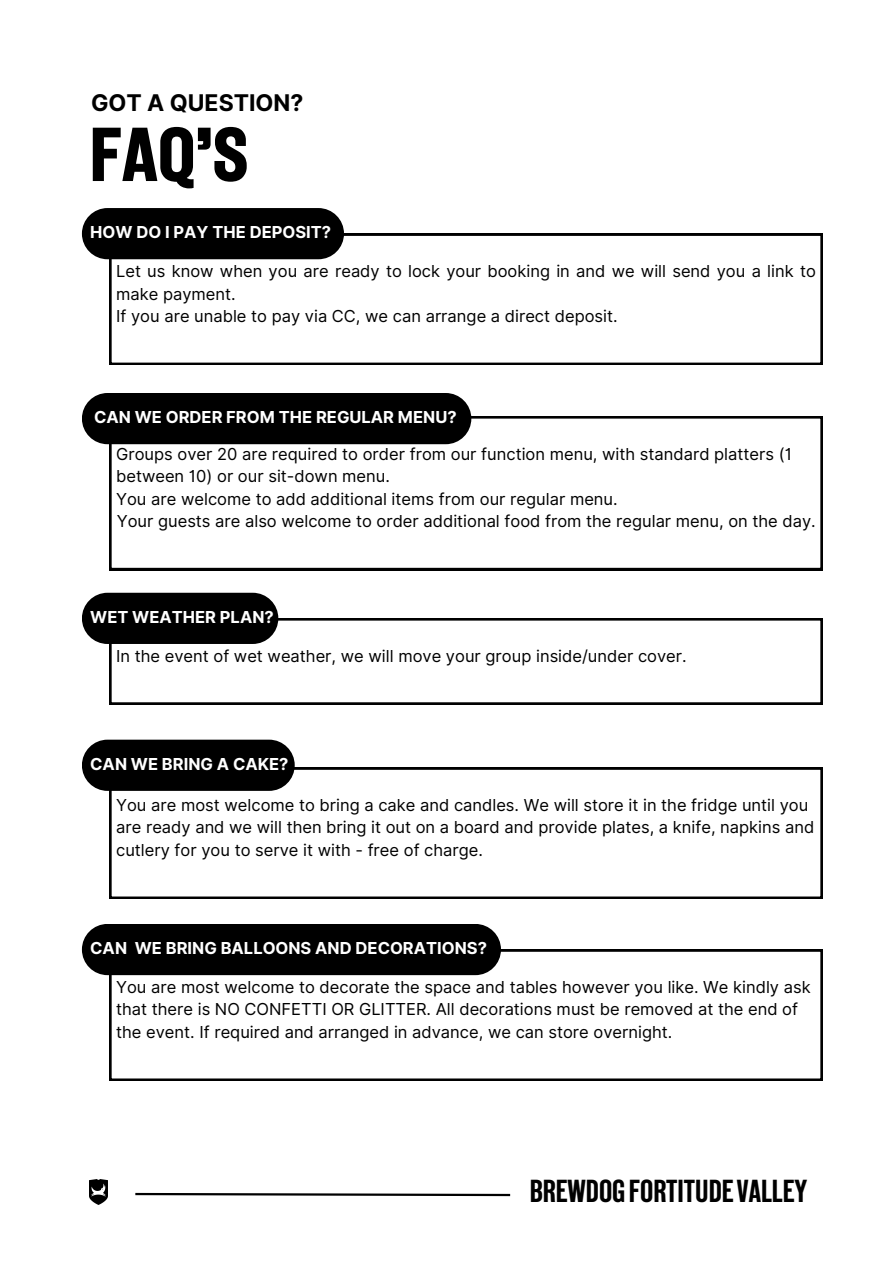
<style>
.page{position:relative;width:894px;height:1264px;background:#fff}
.page>*{position:absolute;margin:0;border:0;box-sizing:border-box;transform-origin:0 0}
.t1{font:76.2px "New Grotesk Square FIVE";color:#000}
.t2{font:31.8px "New Grotesk Square FOUR";color:#000}
.t3{font:700 22.95px "Inter";color:#000}
.t4{font:16.5px/22.5px "Inter";color:#000}
.t5{font:700 16.5px "Inter";color:#fff}
</style>
<div class="page">
<img style="left:89px;top:1179px;width:18px;height:25px">
<svg style="left:135px;top:1192px;width:376px;height:5px"></svg>
<svg style="left:109px;top:416px;width:712px;height:154px"></svg>
<div style="left:82px;top:393px;width:389px;height:51px;background:#000;border-radius:26px"></div>
<svg style="left:109px;top:618px;width:712px;height:86px"></svg>
<div style="left:82px;top:592px;width:196px;height:52px;background:#000;border-radius:26px"></div>
<svg style="left:109px;top:767px;width:712px;height:131px"></svg>
<div style="left:82px;top:739px;width:212px;height:51px;background:#000;border-radius:26px"></div>
<svg style="left:109px;top:234px;width:712px;height:131px"></svg>
<div style="left:82px;top:208px;width:262px;height:51px;background:#000;border-radius:26px"></div>
<svg style="left:109px;top:949px;width:712px;height:131px"></svg>
<div style="left:82px;top:923px;width:419px;height:52px;background:#000;border-radius:26px"></div>
<h4 class="t3" style="left:91px;top:89px;width:214px">GOT A QUESTION?</h4>
<h1 class="t1" style="left:89px;top:124px;width:160px">FAQ’S</h1>
<h4 class="t5" style="left:90px;top:222px;width:242px">HOW DO I PAY THE DEPOSIT?</h4>
<h4 class="t4" style="left:116px;top:260px;width:701px">Let us know when you are ready to lock your booking in and we will send you a link to make payment.</h4>
<p class="t4" style="left:116px;top:305px;width:503px">If you are unable to pay via CC, we can arrange a direct deposit.</p>
<p class="t5" style="left:94px;top:407px;width:364px">CAN WE ORDER FROM THE REGULAR MENU?</p>
<p class="t4" style="left:116px;top:442px;width:677px">Groups over 20 are required to order from our function menu, with standard platters (1 between 10) or our sit-down menu.</p>
<p class="t4" style="left:116px;top:487px;width:503px">You are welcome to add additional items from our regular menu.</p>
<h4 class="t4" style="left:117px;top:510px;width:700px">Your guests are also welcome to order additional food from the regular menu, on the day.</h4>
<p class="t5" style="left:90px;top:607px;width:185px">WET WEATHER PLAN?</p>
<p class="t4" style="left:116px;top:644px;width:572px">In the event of wet weather, we will move your group inside/under cover.</p>
<p class="t5" style="left:90px;top:754px;width:200px">CAN WE BRING A CAKE?</p>
<h4 class="t4" style="left:116px;top:793px;width:699px">You are most welcome to bring a cake and candles. We will store it in the fridge until you are ready and we will then bring it out on a board and provide plates, a knife, napkins and cutlery for you to serve it with - free of charge.</h4>
<p class="t5" style="left:90px;top:938px;width:398px">CAN WE BRING BALLOONS AND DECORATIONS?</p>
<p class="t4" style="left:116px;top:975px;width:695px">You are most welcome to decorate the space and tables however you like. We kindly ask that there is NO CONFETTI OR GLITTER. All decorations must be removed at the end of the event. If required and arranged in advance, we can store overnight.</p>
<h3 class="t2" style="left:529px;top:1177px;width:279px">BREWDOGFORTITUDEVALLEY</h3>
</div>
